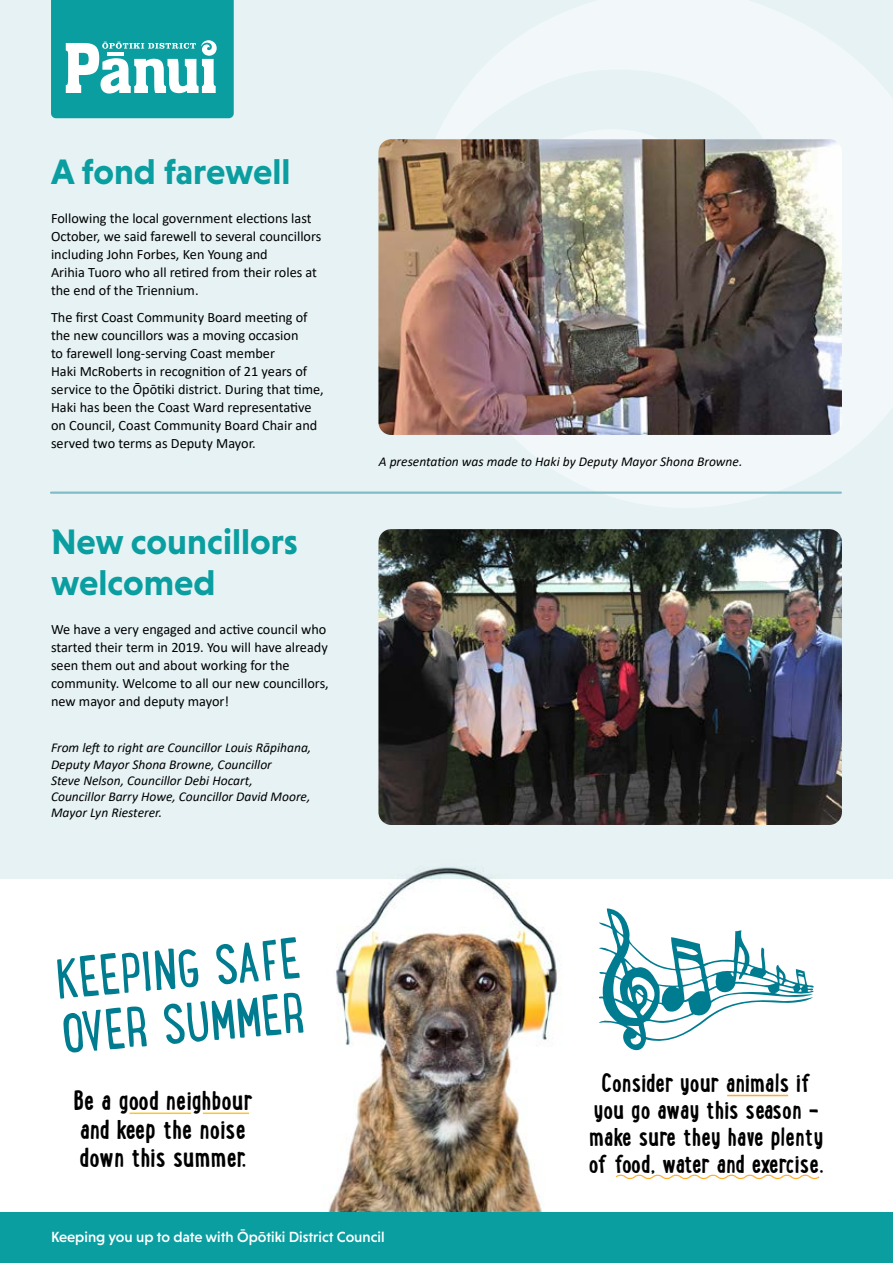
<style>
.page{position:relative;width:893px;height:1263px;background:#fff}
.page>*{position:absolute;margin:0;border:0;box-sizing:border-box;transform-origin:0 0}
.t1{font:60px/54.9px "Lunch Box";color:#007c90}
.ODC_H1{font:700 36px/40.5px "Niveau Grotesk";color:#0a9ea0}
.t2{font:700 29.85px/28.3px "Lunch Box";color:#000}
.t3{font:700 28.35px/26.8px "Lunch Box";color:#000;text-align:center}
.t4{font:500 15px "Niveau Grotesk";color:#fff}
.SD_Body_Copy{font:14.25px/18px "Calibri";color:#000}
.t5{font:italic 13.5px/16.2px "Calibri";color:#000}
</style>
<div class="page">
<div style="left:0;top:0;width:893px;height:878px;background:#e6f2f4"></div>
<svg style="left:436px;top:0;width:457px;height:508px;fill:#f2f8f9"></svg>
<img style="left:378px;top:529px;width:464px;height:296px">
<img style="left:378px;top:139px;width:464px;height:296px">
<img style="left:321px;top:867px;width:251px;height:345px">
<hr style="left:727px;top:1095px;width:61px;height:1px;background:#feac2e">
<svg style="left:615px;top:1174px;width:205px;height:6px"></svg>
<hr style="left:130px;top:1112px;width:61px;height:2px;background:#fec327">
<hr style="left:203px;top:1112px;width:46px;height:2px;background:#fec327">
<svg style="left:599px;top:908px;width:215px;height:143px"></svg>
<hr style="left:51px;top:491px;width:790px;height:3px;background:#80bdc7">
<div style="left:0;top:1212px;width:893px;height:51px;background:#0a9ea0"></div>
<svg style="left:51px;top:0;width:183px;height:118px;background:#39b0b2"></svg>
<p class="ODC_H1" style="left:51px;top:151px;width:241px">A fond farewell</p>
<p class="SD_Body_Copy" style="left:51px;top:209px;width:272px">Following the local government elections last October, we said farewell to several councillors including John Forbes, Ken Young and<br>Arihia Tuoro who all retired from their roles at the end of the Triennium.</p>
<p class="SD_Body_Copy" style="left:51px;top:308px;width:274px">The first Coast Community Board meeting of the new councillors was a moving occasion<br>to farewell long-serving Coast member<br>Haki McRoberts in recognition of 21 years of service to the Ōpōtiki district. During that time, Haki has been the Coast Ward representative on Council, Coast Community Board Chair and served two terms as Deputy Mayor.</p>
<p class="ODC_H1" style="left:51px;top:521px;width:248px">New councillors welcomed</p>
<p class="SD_Body_Copy" style="left:51px;top:620px;width:279px">We have a very engaged and active council who started their term in 2019. You will have already seen them out and about working for the community. Welcome to all our new councillors, new mayor and deputy mayor!</p>
<p class="t5" style="left:51px;top:739px;width:262px">From left to right are Councillor Louis Rāpihana, Deputy Mayor Shona Browne, Councillor<br>Steve Nelson, Councillor Debi Hocart,<br>Councillor Barry Howe, Councillor David Moore, Mayor Lyn Riesterer.</p>
<p class="t1" style="left:53px;top:949px;width:247px;rotate:-5deg">KEEPING SAFE<br>OVER SUMMER</p>
<p class="t2" style="left:74px;top:1085px;width:180px">Be a good neighbour and keep the noise down this summer.</p>
<p class="t5" style="left:379px;top:453px;width:365px">A presentation was made to Haki by Deputy Mayor Shona Browne.</p>
<p class="t3" style="left:589px;top:1068px;width:236px">Consider your animals if you go away this season - make sure they have plenty of food, water and exercise.</p>
<p class="t4" style="left:51px;top:1228px;width:335px">Keeping you up to date with Ōpōtiki District Council</p>
</div>
